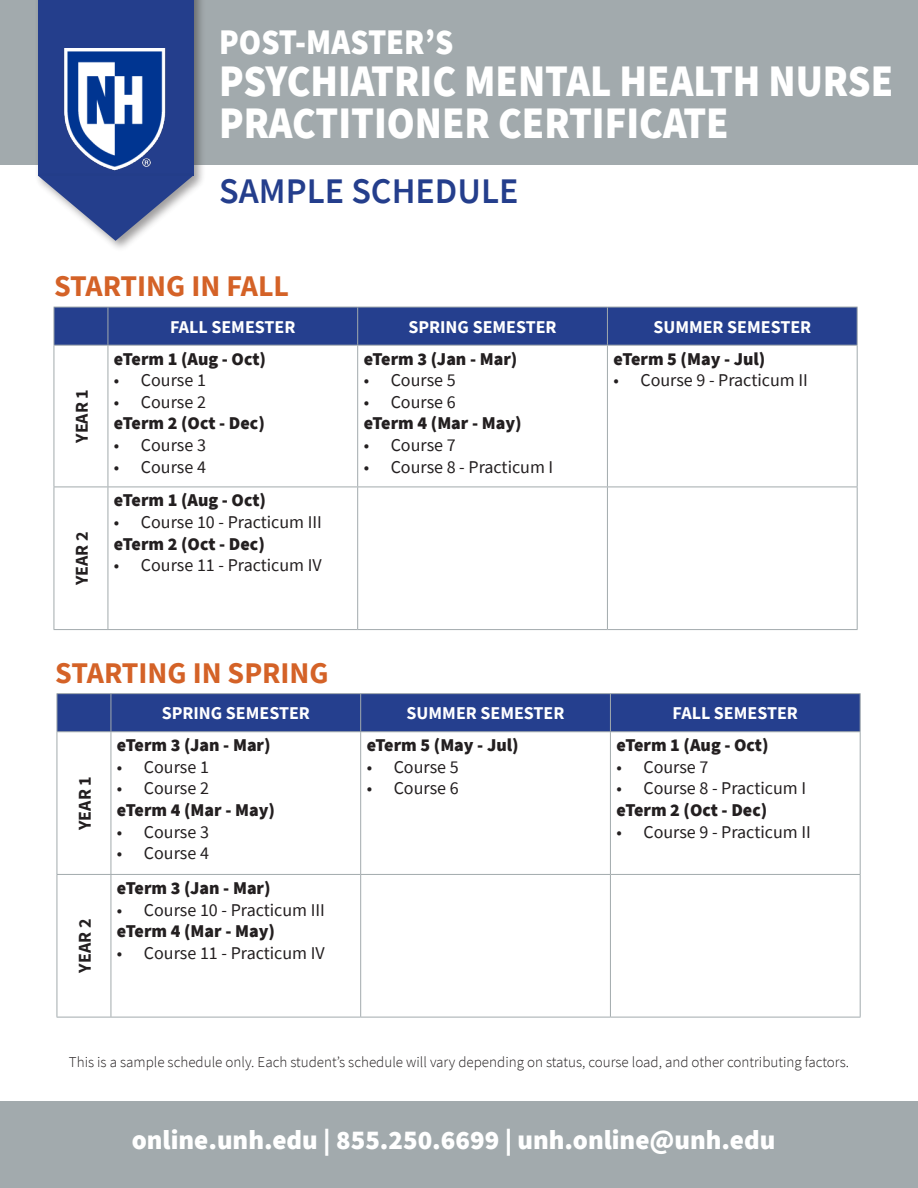
<style>
.page{position:relative;width:918px;height:1188px;background:#fff}
.page>*{position:absolute;margin:0;border:0;box-sizing:border-box;transform-origin:0 0}
.t1{font:900 45px/42px "Source Sans Pro";color:#fff;scale:.9 1}
.t2{font:600 36px "Source Sans Pro";color:#243e8c}
.t3{font:900 36px "Source Sans Pro";color:#fff;scale:.9 1}
.t4{font:700 30px "Source Sans Pro";color:#d46227}
.t5{font:900 27px "Source Sans Pro";color:#fff}
.t6{font:18px "Source Sans Pro";color:#231f20}
.t7{font:900 18px "Source Sans Pro";color:#231f20}
.t8{font:700 18px "Source Sans Pro";color:#fff}
.t9{font:700 18px "Source Sans Pro";letter-spacing:-.005em;color:#231f20}
.t10{font:300 15px "Source Sans Pro";color:#231f20}
</style>
<div class="page">
<div style="left:55px;top:308px;width:802px;height:37px;background:#253f8e"></div>
<hr style="left:54px;top:307px;width:54px;height:1px;background:#a2aaad">
<hr style="left:54px;top:307px;width:1px;height:38px;background:#a2aaad">
<hr style="left:108px;top:307px;width:250px;height:1px;background:#a2aaad">
<hr style="left:108px;top:307px;width:1px;height:38px;background:#a2aaad">
<hr style="left:358px;top:307px;width:249px;height:1px;background:#a2aaad">
<hr style="left:357px;top:307px;width:1px;height:38px;background:#a2aaad">
<hr style="left:607px;top:307px;width:251px;height:1px;background:#a2aaad">
<hr style="left:607px;top:307px;width:1px;height:38px;background:#a2aaad">
<hr style="left:857px;top:307px;width:1px;height:38px;background:#a2aaad">
<hr style="left:54px;top:345px;width:54px;height:1px;background:#a2aaad">
<hr style="left:54px;top:346px;width:1px;height:141px;background:#a2aaad">
<hr style="left:108px;top:345px;width:250px;height:1px;background:#a2aaad">
<hr style="left:108px;top:346px;width:1px;height:141px;background:#a2aaad">
<hr style="left:358px;top:345px;width:249px;height:1px;background:#a2aaad">
<hr style="left:357px;top:346px;width:1px;height:141px;background:#a2aaad">
<hr style="left:607px;top:345px;width:251px;height:1px;background:#a2aaad">
<hr style="left:607px;top:346px;width:1px;height:141px;background:#a2aaad">
<hr style="left:857px;top:346px;width:1px;height:141px;background:#a2aaad">
<hr style="left:54px;top:487px;width:54px;height:1px;background:#a2aaad">
<hr style="left:54px;top:487px;width:1px;height:142px;background:#a2aaad">
<hr style="left:108px;top:487px;width:250px;height:1px;background:#a2aaad">
<hr style="left:108px;top:487px;width:1px;height:142px;background:#a2aaad">
<hr style="left:358px;top:487px;width:249px;height:1px;background:#a2aaad">
<hr style="left:357px;top:487px;width:1px;height:142px;background:#a2aaad">
<hr style="left:607px;top:487px;width:251px;height:1px;background:#a2aaad">
<hr style="left:607px;top:487px;width:1px;height:142px;background:#a2aaad">
<hr style="left:857px;top:487px;width:1px;height:142px;background:#a2aaad">
<hr style="left:54px;top:629px;width:54px;height:1px;background:#a2aaad">
<hr style="left:108px;top:629px;width:250px;height:1px;background:#a2aaad">
<hr style="left:358px;top:629px;width:249px;height:1px;background:#a2aaad">
<hr style="left:607px;top:629px;width:251px;height:1px;background:#a2aaad">
<div style="left:58px;top:694px;width:802px;height:37px;background:#253f8e"></div>
<hr style="left:57px;top:693px;width:54px;height:1px;background:#a2aaad">
<hr style="left:57px;top:694px;width:1px;height:37px;background:#a2aaad">
<hr style="left:111px;top:693px;width:250px;height:1px;background:#a2aaad">
<hr style="left:111px;top:694px;width:1px;height:37px;background:#a2aaad">
<hr style="left:361px;top:693px;width:249px;height:1px;background:#a2aaad">
<hr style="left:360px;top:694px;width:1px;height:37px;background:#a2aaad">
<hr style="left:610px;top:693px;width:251px;height:1px;background:#a2aaad">
<hr style="left:610px;top:694px;width:1px;height:37px;background:#a2aaad">
<hr style="left:860px;top:694px;width:1px;height:37px;background:#a2aaad">
<hr style="left:57px;top:731px;width:54px;height:1px;background:#a2aaad">
<hr style="left:57px;top:732px;width:1px;height:142px;background:#a2aaad">
<hr style="left:111px;top:731px;width:250px;height:1px;background:#a2aaad">
<hr style="left:111px;top:732px;width:1px;height:142px;background:#a2aaad">
<hr style="left:361px;top:731px;width:249px;height:1px;background:#a2aaad">
<hr style="left:360px;top:732px;width:1px;height:142px;background:#a2aaad">
<hr style="left:610px;top:731px;width:251px;height:1px;background:#a2aaad">
<hr style="left:610px;top:732px;width:1px;height:142px;background:#a2aaad">
<hr style="left:860px;top:732px;width:1px;height:142px;background:#a2aaad">
<hr style="left:57px;top:874px;width:54px;height:1px;background:#a2aaad">
<hr style="left:57px;top:875px;width:1px;height:142px;background:#a2aaad">
<hr style="left:111px;top:874px;width:250px;height:1px;background:#a2aaad">
<hr style="left:111px;top:875px;width:1px;height:142px;background:#a2aaad">
<hr style="left:361px;top:874px;width:249px;height:1px;background:#a2aaad">
<hr style="left:360px;top:875px;width:1px;height:142px;background:#a2aaad">
<hr style="left:610px;top:874px;width:251px;height:1px;background:#a2aaad">
<hr style="left:610px;top:875px;width:1px;height:142px;background:#a2aaad">
<hr style="left:860px;top:875px;width:1px;height:142px;background:#a2aaad">
<hr style="left:57px;top:1017px;width:54px;height:1px;background:#a2aaad">
<hr style="left:111px;top:1017px;width:250px;height:1px;background:#a2aaad">
<hr style="left:361px;top:1017px;width:249px;height:1px;background:#a2aaad">
<hr style="left:610px;top:1017px;width:251px;height:1px;background:#a2aaad">
<div style="left:0;top:0;width:918px;height:165px;background:#a2aaad"></div>
<div style="left:34px;top:0;width:173px;height:189px;background:#231f20;opacity:.44"></div>
<div style="left:38px;top:0;width:155px;height:176px;background:#243e8c"></div>
<div style="left:36px;top:172px;width:169px;height:81px;background:#231f20;opacity:.44"></div>
<svg style="left:38px;top:176px;width:155px;height:65px"></svg>
<img style="left:62px;top:49px;width:104px;height:131px">
<div style="left:0;top:1102px;width:918px;height:86px;background:#a2aaad"></div>
<p class="t3" style="left:219px;top:17px;width:262px">POST-MASTER’S</p>
<p class="t1" style="left:219px;top:60px;width:750px">PSYCHIATRIC MENTAL HEALTH NURSE<br>PRACTITIONER CERTIFICATE</p>
<p class="t2" style="left:219px;top:168px;width:301px">SAMPLE SCHEDULE</p>
<p class="t4" style="left:54px;top:266px;width:237px">STARTING IN FALL</p>
<p class="t9" style="left:70px;top:443px;width:55px;rotate:-90deg">YEAR 1</p>
<p class="t9" style="left:70px;top:585px;width:55px;rotate:-90deg">YEAR 2</p>
<p class="t8" style="left:170px;top:315px;width:127px">FALL SEMESTER</p>
<p class="t8" style="left:408px;top:315px;width:150px">SPRING SEMESTER</p>
<p class="t8" style="left:653px;top:315px;width:159px">SUMMER SEMESTER</p>
<p class="t7" style="left:114px;top:346px;width:154px">eTerm 1 (Aug - Oct)</p>
<p class="t6" style="left:114px;top:369px;width:94px">• Course 1</p>
<p class="t6" style="left:114px;top:390px;width:94px">• Course 2</p>
<p class="t7" style="left:114px;top:411px;width:152px">eTerm 2 (Oct - Dec)</p>
<p class="t6" style="left:114px;top:434px;width:94px">• Course 3</p>
<p class="t6" style="left:114px;top:455px;width:94px">• Course 4</p>
<p class="t7" style="left:114px;top:488px;width:154px">eTerm 1 (Aug - Oct)</p>
<p class="t6" style="left:114px;top:511px;width:210px">• Course 10 - Practicum III</p>
<p class="t7" style="left:114px;top:531px;width:152px">eTerm 2 (Oct - Dec)</p>
<p class="t6" style="left:114px;top:554px;width:209px">• Course 11 - Practicum IV</p>
<p class="t7" style="left:364px;top:346px;width:155px">eTerm 3 (Jan - Mar)</p>
<p class="t6" style="left:364px;top:369px;width:94px">• Course 5</p>
<p class="t6" style="left:364px;top:390px;width:94px">• Course 6</p>
<p class="t7" style="left:364px;top:411px;width:159px">eTerm 4 (Mar - May)</p>
<p class="t6" style="left:364px;top:434px;width:94px">• Course 7</p>
<p class="t6" style="left:364px;top:455px;width:191px">• Course 8 - Practicum I</p>
<p class="t7" style="left:613px;top:346px;width:153px">eTerm 5 (May - Jul)</p>
<p class="t6" style="left:613px;top:369px;width:196px">• Course 9 - Practicum II</p>
<p class="t4" style="left:55px;top:652px;width:275px">STARTING IN SPRING</p>
<p class="t9" style="left:73px;top:830px;width:55px;rotate:-90deg">YEAR 1</p>
<p class="t9" style="left:73px;top:973px;width:55px;rotate:-90deg">YEAR 2</p>
<p class="t8" style="left:162px;top:701px;width:150px">SPRING SEMESTER</p>
<p class="t8" style="left:407px;top:701px;width:159px">SUMMER SEMESTER</p>
<p class="t8" style="left:673px;top:701px;width:127px">FALL SEMESTER</p>
<p class="t7" style="left:117px;top:733px;width:155px">eTerm 3 (Jan - Mar)</p>
<p class="t6" style="left:117px;top:755px;width:94px">• Course 1</p>
<p class="t6" style="left:117px;top:777px;width:94px">• Course 2</p>
<p class="t7" style="left:117px;top:798px;width:159px">eTerm 4 (Mar - May)</p>
<p class="t6" style="left:117px;top:820px;width:94px">• Course 3</p>
<p class="t6" style="left:117px;top:842px;width:94px">• Course 4</p>
<p class="t7" style="left:117px;top:876px;width:155px">eTerm 3 (Jan - Mar)</p>
<p class="t6" style="left:117px;top:898px;width:210px">• Course 10 - Practicum III</p>
<p class="t7" style="left:117px;top:919px;width:159px">eTerm 4 (Mar - May)</p>
<p class="t6" style="left:117px;top:941px;width:209px">• Course 11 - Practicum IV</p>
<p class="t7" style="left:367px;top:733px;width:153px">eTerm 5 (May - Jul)</p>
<p class="t6" style="left:367px;top:755px;width:94px">• Course 5</p>
<p class="t6" style="left:367px;top:777px;width:94px">• Course 6</p>
<p class="t7" style="left:616px;top:733px;width:154px">eTerm 1 (Aug - Oct)</p>
<p class="t6" style="left:616px;top:755px;width:94px">• Course 7</p>
<p class="t6" style="left:616px;top:777px;width:191px">• Course 8 - Practicum I</p>
<p class="t7" style="left:616px;top:798px;width:152px">eTerm 2 (Oct - Dec)</p>
<p class="t6" style="left:616px;top:820px;width:196px">• Course 9 - Practicum II</p>
<p class="t10" style="left:69px;top:1053px;width:782px">This is a sample schedule only. Each student’s schedule will vary depending on status, course load, and other contributing factors.</p>
<p class="t5" style="left:132px;top:1121px;width:645px">online.unh.edu | 855.250.6699 | unh.online@unh.edu</p>
</div>
